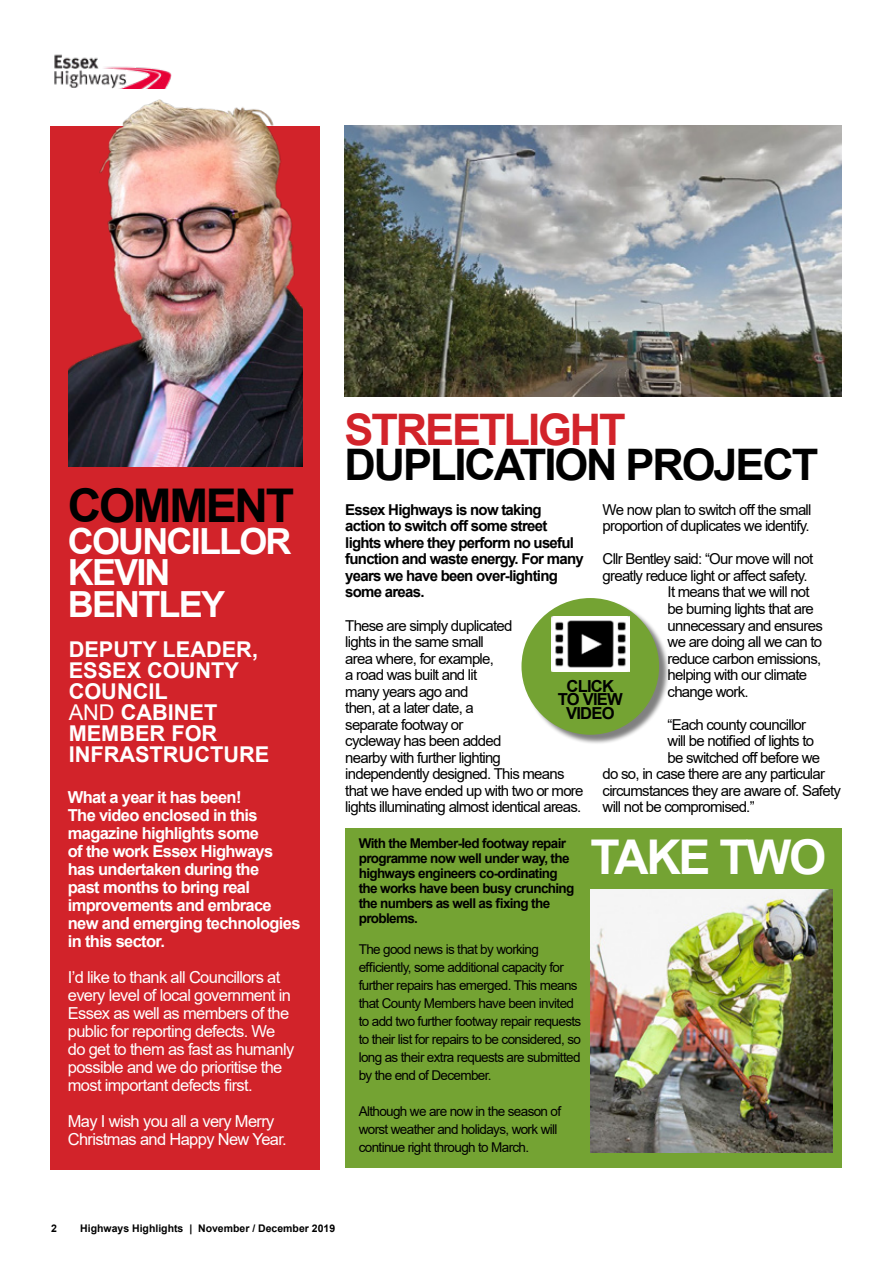
<style>
.page{position:relative;width:893px;height:1263px;background:#fff}
.page>*{position:absolute;margin:0;border:0;box-sizing:border-box;transform-origin:0 0}
.t1{font:700 47.85px "Arial";letter-spacing:-.05em;color:#fff}
.t2{font:700 46.5px "Arial";letter-spacing:-.05em;color:#000}
.t3{font:700 43.5px "Arial";letter-spacing:-.05em;color:#000}
.t4{font:700 43.5px "Arial";letter-spacing:-.05em;color:#d2232a}
.t5{font:700 36px/31.5px "Arial";letter-spacing:-.05em;color:#fff}
.t6{font:700 21.75px/21px "Arial";color:#fff}
.t7{font:16.5px/18px "Arial";letter-spacing:-.04em;color:#fff}
.t8{font:700 16.5px/18px "Arial";letter-spacing:-.04em;color:#fff}
.t9{font:700 16.5px/14px "Arial";letter-spacing:-.05em;color:#000;text-align:center}
.t10{font:15px/16.5px "Arial";letter-spacing:-.05em;color:#000}
.t11{font:700 15px/16.5px "Arial";letter-spacing:-.05em;color:#000}
.t12{font:13.5px/18px "Arial";letter-spacing:-.05em;color:#000}
.t13{font:700 13.5px/15px "Arial";letter-spacing:-.05em;color:#000}
.t14{font:700 10.5px "Arial";color:#000}
.s1{font-weight:400}
</style>
<div class="page">
<img style="left:54px;top:54px;width:118px;height:31px">
<div style="left:51px;top:126px;width:269px;height:1043px;background:#d2232a"></div>
<img style="left:69px;top:84px;width:234px;height:382px">
<img style="left:344px;top:126px;width:498px;height:270px">
<div style="left:345px;top:828px;width:497px;height:340px;background:#74a333"></div>
<img style="left:591px;top:890px;width:241px;height:262px">
<div style="left:523px;top:599px;width:147px;height:146px;background:#000;opacity:.5"></div>
<div style="left:521px;top:598px;width:138px;height:137px;background:#74a333;border-radius:50%"></div>
<img style="left:552px;top:616px;width:78px;height:55px">
<h2 class="t2" style="left:68px;top:473px;width:228px">COMMENT</h2>
<h3 class="t5" style="left:68px;top:525px;width:225px">COUNCILLOR<br>KEVIN<br>BENTLEY</h3>
<h3 class="t6" style="left:69px;top:639px;width:202px">DEPUTY LEADER,<br>ESSEX COUNTY<br>COUNCIL<br><span class="s1">AND</span> CABINET<br>MEMBER FOR<br>INFRASTRUCTURE</h3>
<p class="t8" style="left:68px;top:789px;width:234px">What a year it has been!<br>The video enclosed in this magazine highlights some<br>of the work Essex Highways has undertaken during the<br>past months to bring real improvements and embrace new and emerging technologies in this sector.</p>
<p class="t7" style="left:68px;top:968px;width:228px">I’d like to thank all Councillors at every level of local government in<br>Essex as well as members of the public for reporting defects. We do get to them as fast as humanly possible and we do prioritise the most important defects first.</p>
<p class="t7" style="left:68px;top:1112px;width:221px">May I wish you all a very Merry<br>Christmas and Happy New Year.</p>
<h3 class="t4" style="left:344px;top:399px;width:283px">STREETLIGHT</h3>
<h3 class="t3" style="left:344px;top:434px;width:475px">DUPLICATION PROJECT</h3>
<p class="t11" style="left:345px;top:502px;width:240px">Essex Highways is now taking action to switch off some street lights where they perform no useful function and waste energy. For many years we have been over-lighting some areas.</p>
<p class="t10" style="left:345px;top:617px;width:240px">These are simply duplicated<br>lights in the same small<br>area where, for example,<br>a road was built and lit<br>many years ago and<br>then, at a later date, a<br>separate footway or<br>cycleway has been added<br>nearby with further lighting independently designed. This means that we have ended up with two or more lights illuminating almost identical areas.</p>
<p class="t10" style="left:603px;top:501px;width:210px">We now plan to switch off the small proportion of duplicates we identify.</p>
<p class="t10" style="left:603px;top:551px;width:212px">Cllr Bentley said: “Our move will not</p>
<p class="t10" style="left:603px;top:567px;width:207px">greatly reduce light or affect safety.</p>
<p class="t10" style="left:668px;top:584px;width:144px">It means that we will not</p>
<p class="t10" style="left:668px;top:600px;width:148px">be burning lights that are</p>
<p class="t10" style="left:668px;top:617px;width:157px">unnecessary and ensures</p>
<p class="t10" style="left:668px;top:633px;width:156px">we are doing all we can to</p>
<p class="t10" style="left:668px;top:650px;width:155px">reduce carbon emissions,</p>
<p class="t10" style="left:668px;top:666px;width:141px">helping with our climate</p>
<p class="t10" style="left:668px;top:683px;width:82px">change work.</p>
<p class="t10" style="left:668px;top:716px;width:140px">“Each county councillor</p>
<p class="t10" style="left:668px;top:732px;width:148px">will be notified of lights to</p>
<p class="t10" style="left:668px;top:749px;width:154px">be switched off before we</p>
<p class="t10" style="left:603px;top:765px;width:224px">do so, in case there are any particular</p>
<p class="t10" style="left:603px;top:782px;width:240px">circumstances they are aware of. Safety</p>
<p class="t10" style="left:603px;top:798px;width:154px">will not be compromised.”</p>
<p class="t9" style="left:558px;top:679px;width:66px">CLICK<br>TO VIEW<br>VIDEO</p>
<p class="t13" style="left:359px;top:836px;width:217px">With the Member-led footway repair programme now well under way, the highways engineers co-ordinating the works have been busy crunching the numbers as well as fixing the problems.</p>
<p class="t12" style="left:359px;top:940px;width:224px">The good news is that by working efficiently, some additional capacity for further repairs has emerged. This means that County Members have been invited to add two further footway repair requests to their list for repairs to be considered, so long as their extra requests are submitted by the end of December.</p>
<p class="t12" style="left:359px;top:1102px;width:204px">Although we are now in the season of worst weather and holidays, work will continue right through to March.</p>
<h1 class="t1" style="left:591px;top:823px;width:237px">TAKE TWO</h1>
<p class="t14" style="left:51px;top:1221px;width:7px">2</p>
<p class="t14" style="left:80px;top:1221px;width:257px">Highways Highlights | November / December 2019</p>
</div>
